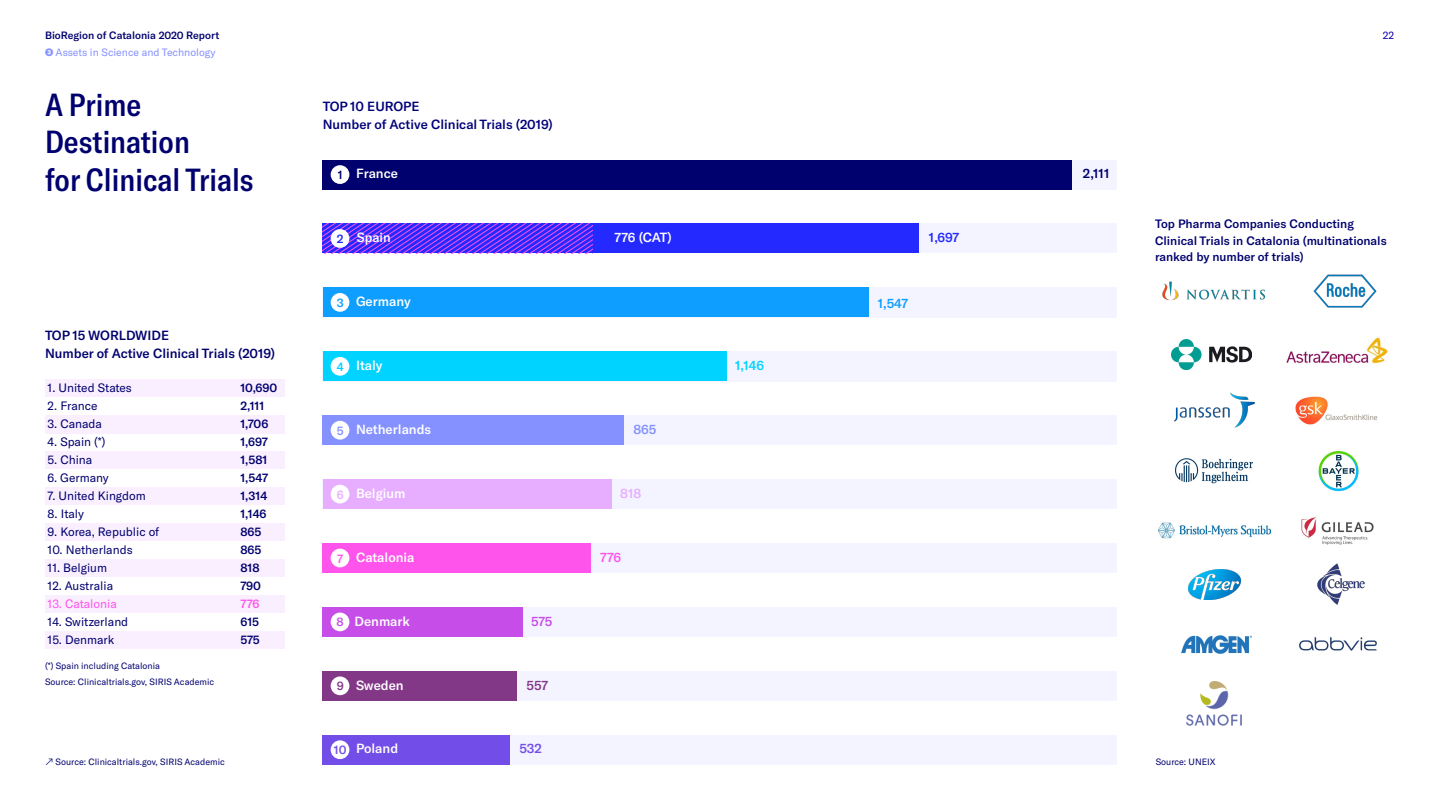
<style>
.page{position:relative;width:1440px;height:810px;background:#fff}
.page>*{position:absolute;margin:0;border:0;box-sizing:border-box;transform-origin:0 0}
.t1{font:500 condensed 31.5px/37.8px "GT America";color:#00006f}
.t2{font:500 13.12px "GT America";color:#fff}
.t3{font:500 13.12px/18px "GT America";color:#00006f}
.t4{font:500 13.12px/18px "GT America";color:#01007a}
.t5{font:500 13.12px "GT America";color:#00d3ff}
.t6{font:500 13.12px "GT America";color:#0d9eff}
.t7{font:500 13.12px "GT America";color:#2429ff}
.t8{font:500 13.12px "GT America";color:#734de8}
.t9{font:500 13.12px "GT America";color:#833787}
.t10{font:500 13.12px "GT America";color:#c74de8}
.t11{font:500 13.12px "GT America";color:#ff54ec}
.t12{font:500 13.12px "GT America";color:#e7adff}
.t13{font:500 13.12px "GT America";color:#8591ff}
.t14{font:12px "GT America";color:#00006f}
.t15{font:500 12px/18px "GT America";color:#00006f}
.t16{font:12px "GT America";color:#ff54ec}
.t17{font:500 12px "GT America";color:#ff54ec}
.t18{font:500 10.5px "GT America";color:#00006f}
.t19{font:10.5px "GT America";color:#8591ff}
.t20{font:10.5px "GT America";color:#1400b1}
.t21{font:9px/16.5px "GT America";color:#00006f}
.s1{font-weight:900}
.s2{font-size:12px;color:#00006f}
.s3{font-size:12px;color:#2429ff}
.s4{font-size:12px;color:#0d9eff}
.s5{font-size:12px;color:#00d3ff}
.s6{font-size:12px;color:#8591ff}
.s7{font-size:12px;color:#e7adff}
.s8{font-size:12px;color:#ff54ec}
.s9{font-size:12px;color:#c74de8}
.s10{font-size:12px;color:#833787}
.s11{font-size:12px;color:#734de8}
</style>
<div class="page">
<div style="left:323px;top:735px;width:794px;height:30px;background:#f3f4ff"></div>
<div style="left:323px;top:735px;width:187px;height:30px;background:#734de8"></div>
<div style="left:331px;top:740px;width:18px;height:19px;background:#fff;border-radius:50%"></div>
<div style="left:323px;top:671px;width:794px;height:30px;background:#f3f4ff"></div>
<div style="left:323px;top:671px;width:194px;height:30px;background:#833787"></div>
<div style="left:331px;top:676px;width:18px;height:19px;background:#fff;border-radius:50%"></div>
<div style="left:323px;top:607px;width:794px;height:30px;background:#f3f4ff"></div>
<div style="left:323px;top:607px;width:200px;height:30px;background:#c74de8"></div>
<div style="left:331px;top:613px;width:18px;height:18px;background:#fff;border-radius:50%"></div>
<div style="left:323px;top:543px;width:794px;height:30px;background:#f3f4ff"></div>
<div style="left:323px;top:543px;width:268px;height:30px;background:#ff54ec"></div>
<div style="left:331px;top:549px;width:18px;height:18px;background:#fff;border-radius:50%"></div>
<div style="left:323px;top:479px;width:794px;height:30px;background:#f3f4ff"></div>
<div style="left:323px;top:479px;width:288px;height:30px;background:#e7adff"></div>
<div style="left:331px;top:485px;width:18px;height:18px;background:#fff;border-radius:50%"></div>
<div style="left:323px;top:415px;width:794px;height:30px;background:#f3f4ff"></div>
<div style="left:323px;top:415px;width:301px;height:30px;background:#8591ff"></div>
<div style="left:331px;top:421px;width:18px;height:19px;background:#fff;border-radius:50%"></div>
<div style="left:323px;top:351px;width:794px;height:30px;background:#f3f4ff"></div>
<div style="left:323px;top:351px;width:404px;height:30px;background:#00d3ff"></div>
<div style="left:331px;top:357px;width:18px;height:19px;background:#fff;border-radius:50%"></div>
<div style="left:323px;top:287px;width:794px;height:30px;background:#f3f4ff"></div>
<div style="left:323px;top:287px;width:545px;height:30px;background:#0d9eff"></div>
<div style="left:331px;top:293px;width:18px;height:19px;background:#fff;border-radius:50%"></div>
<div style="left:323px;top:160px;width:794px;height:30px;background:#f3f4ff"></div>
<div style="left:323px;top:160px;width:749px;height:30px;background:#00006f"></div>
<div style="left:331px;top:165px;width:18px;height:19px;background:#fff;border-radius:50%"></div>
<div style="left:323px;top:223px;width:794px;height:30px;background:#f3f4ff"></div>
<div style="left:323px;top:223px;width:596px;height:30px;background:#2429ff"></div>
<svg style="left:323px;top:223px;width:269px;height:30px"></svg>
<div style="left:331px;top:229px;width:18px;height:19px;background:#fff;border-radius:50%"></div>
<div style="left:45px;top:379px;width:240px;height:18px;background:#faefff"></div>
<div style="left:45px;top:559px;width:240px;height:18px;background:#faefff"></div>
<div style="left:45px;top:487px;width:240px;height:18px;background:#faefff"></div>
<div style="left:45px;top:415px;width:240px;height:18px;background:#faefff"></div>
<div style="left:45px;top:595px;width:240px;height:18px;background:#faefff"></div>
<div style="left:45px;top:523px;width:240px;height:18px;background:#faefff"></div>
<div style="left:45px;top:451px;width:240px;height:18px;background:#faefff"></div>
<div style="left:45px;top:631px;width:240px;height:18px;background:#faefff"></div>
<img style="left:1318px;top:564px;width:46px;height:40px">
<img style="left:1287px;top:337px;width:101px;height:27px">
<img style="left:1175px;top:458px;width:78px;height:26px">
<img style="left:1313px;top:274px;width:64px;height:34px">
<img style="left:1318px;top:451px;width:41px;height:41px">
<img style="left:1181px;top:636px;width:71px;height:17px">
<img style="left:1187px;top:682px;width:55px;height:43px">
<img style="left:1188px;top:570px;width:52px;height:30px">
<img style="left:1162px;top:282px;width:103px;height:19px">
<img style="left:1295px;top:396px;width:83px;height:29px">
<img style="left:1174px;top:392px;width:81px;height:36px">
<img style="left:1158px;top:522px;width:113px;height:17px">
<img style="left:1301px;top:517px;width:73px;height:28px">
<img style="left:1299px;top:637px;width:78px;height:14px">
<img style="left:1172px;top:339px;width:79px;height:30px">
<p class="t18" style="left:45px;top:29px;width:176px">BioRegion of Catalonia 2020 Report</p>
<p class="t20" style="left:1383px;top:29px;width:13px">22</p>
<p class="t19" style="left:45px;top:46px;width:172px"><span class="s1">❸</span> Assets in Science and Technology</p>
<h1 class="t1" style="left:45px;top:85px;width:210px">A Prime<br>Destination<br>for Clinical Trials</h1>
<p class="t3" style="left:45px;top:327px;width:232px">TOP 15 WORLDWIDE<br>Number of Active Clinical Trials (2019)</p>
<p class="t14" style="left:48px;top:381px;width:86px">1. United States</p>
<p class="t14" style="left:48px;top:399px;width:51px">2. France</p>
<p class="t14" style="left:48px;top:417px;width:56px">3. Canada</p>
<p class="t14" style="left:48px;top:435px;width:59px">4. Spain (*)</p>
<p class="t14" style="left:48px;top:453px;width:46px">5. China</p>
<p class="t14" style="left:48px;top:471px;width:63px">6. Germany</p>
<p class="t14" style="left:48px;top:489px;width:100px">7. United Kingdom</p>
<p class="t14" style="left:48px;top:507px;width:38px">8. Italy</p>
<p class="t14" style="left:48px;top:525px;width:113px">9. Korea, Republic of</p>
<p class="t14" style="left:48px;top:543px;width:87px">10. Netherlands</p>
<p class="t14" style="left:48px;top:561px;width:61px">11. Belgium</p>
<p class="t14" style="left:48px;top:579px;width:67px">12. Australia</p>
<p class="t16" style="left:48px;top:597px;width:71px">13. Catalonia</p>
<p class="t14" style="left:48px;top:615px;width:82px">14. Switzerland</p>
<p class="t14" style="left:48px;top:633px;width:68px">15. Denmark</p>
<p class="t21" style="left:45px;top:657px;width:171px">(*) Spain including Catalonia<br>Source: Clinicaltrials.gov, SIRIS Academic</p>
<p class="t15" style="left:240px;top:379px;width:39px">10,690<br>2,111<br>1,706<br>1,697<br>1,581<br>1,547<br>1,314<br>1,146<br>865<br>865<br>818<br>790</p>
<p class="t17" style="left:240px;top:597px;width:21px">776</p>
<p class="t15" style="left:240px;top:613px;width:21px">615<br>575</p>
<p class="t21" style="left:45px;top:754px;width:181px">↗ Source: Clinicaltrials.gov, SIRIS Academic</p>
<p class="t4" style="left:323px;top:97px;width:232px">TOP 10 EUROPE<br>Number of Active Clinical Trials (2019)</p>
<p class="t2" style="left:338px;top:166px;width:62px"><span class="s2">1</span> France</p>
<p class="t3" style="left:1083px;top:165px;width:28px">2,111</p>
<p class="t2" style="left:337px;top:230px;width:55px"><span class="s3">2</span> Spain</p>
<p class="t2" style="left:614px;top:230px;width:59px">776 (CAT)</p>
<p class="t7" style="left:929px;top:230px;width:32px">1,697</p>
<p class="t2" style="left:337px;top:293px;width:76px"><span class="s4">3</span> Germany</p>
<p class="t6" style="left:878px;top:296px;width:32px">1,547</p>
<p class="t2" style="left:337px;top:357px;width:47px"><span class="s5">4</span> Italy</p>
<p class="t5" style="left:735px;top:357px;width:30px">1,146</p>
<p class="t2" style="left:337px;top:421px;width:96px"><span class="s6">5</span> Netherlands</p>
<p class="t13" style="left:633px;top:421px;width:25px">865</p>
<p class="t2" style="left:337px;top:485px;width:70px"><span class="s7">6</span> Belgium</p>
<p class="t12" style="left:620px;top:485px;width:23px">818</p>
<p class="t2" style="left:337px;top:549px;width:79px"><span class="s8">7</span> Catalonia</p>
<p class="t11" style="left:600px;top:549px;width:23px">776</p>
<p class="t2" style="left:337px;top:613px;width:75px"><span class="s9">8</span> Denmark</p>
<p class="t10" style="left:531px;top:613px;width:23px">575</p>
<p class="t2" style="left:337px;top:677px;width:69px"><span class="s10">9</span> Sweden</p>
<p class="t9" style="left:526px;top:677px;width:23px">557</p>
<p class="t2" style="left:334px;top:741px;width:66px"><span class="s11">10</span> Poland</p>
<p class="t8" style="left:519px;top:741px;width:24px">532</p>
<p class="t15" style="left:1155px;top:216px;width:233px;line-height:16.5px">Top Pharma Companies Conducting<br>Clinical Trials in Catalonia (multinationals ranked by number of trials)</p>
<p class="t21" style="left:1156px;top:754px;width:62px">Source: UNEIX</p>
</div>
